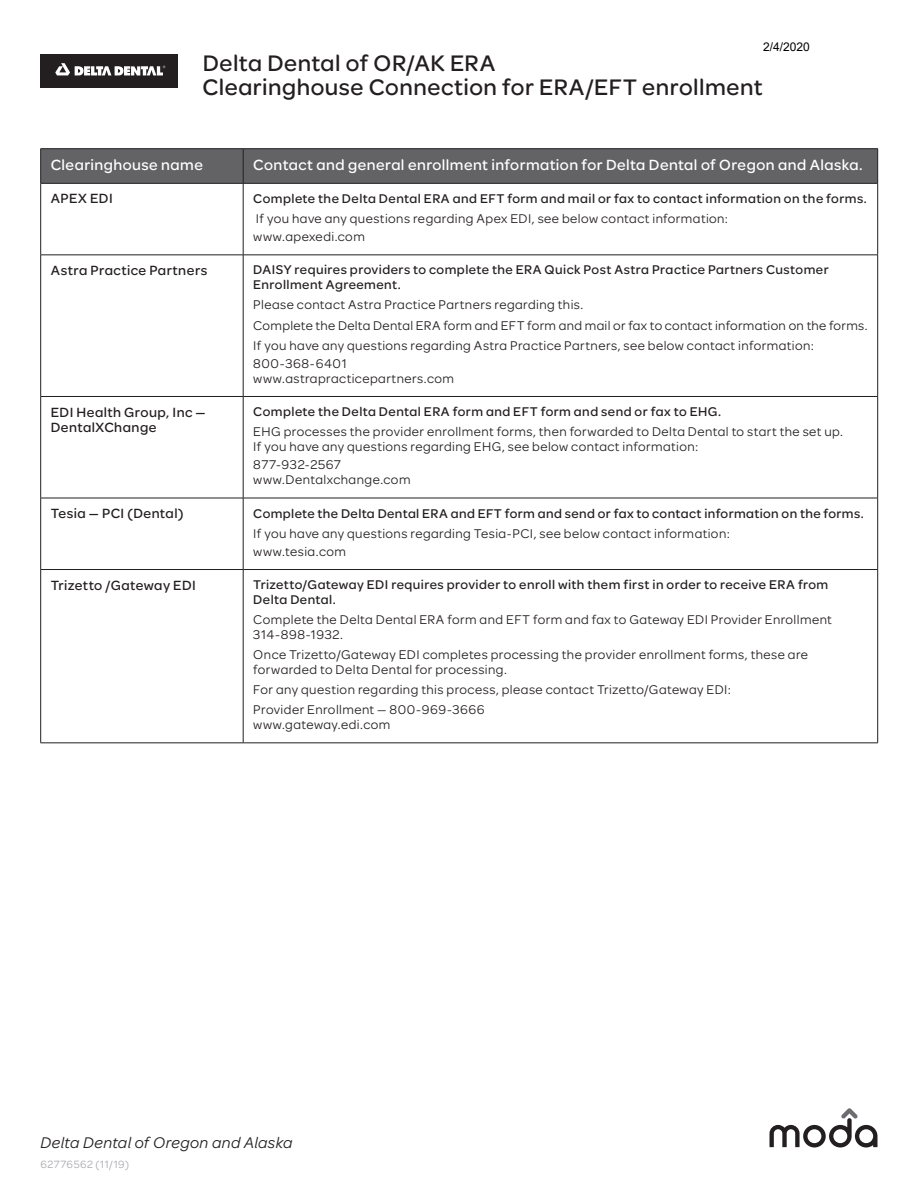
<style>
.page{position:relative;width:918px;height:1188px;background:#fff}
.page>*{position:absolute;margin:0;border:0;box-sizing:border-box;transform-origin:0 0}
.t1{font:500 24px/24px "Omnes Moda";letter-spacing:.02em;color:#231f20}
.t2{font:italic 16.5px "Omnes Moda";letter-spacing:.02em;color:#231f20}
.t3{font:500 15.75px "Omnes Moda";letter-spacing:.03em;color:#fff}
.t4{font:500 14.25px/15.8px "Omnes Moda";letter-spacing:.03em;color:#231f20}
.t5{font:13.5px/15px "Omnes Moda";letter-spacing:.03em;color:#231f20}
.t6{font:500 13.5px/15px "Omnes Moda";letter-spacing:.03em;color:#231f20}
.t7{font:12px "Arial";color:#000}
.t8{font:11.25px "Omnes Moda";letter-spacing:.045em;color:#a8a9ad}
</style>
<div class="page">
<svg style="left:770px;top:1108px;width:108px;height:40px"></svg>
<div style="left:40px;top:54px;width:138px;height:34px;background:#231f20"></div>
<svg style="left:55px;top:63px;width:110px;height:13px"></svg>
<div style="left:41px;top:149px;width:836px;height:34px;background:#636366"></div>
<hr style="left:243px;top:149px;width:1px;height:34px;background:#231f20">
<hr style="left:877px;top:149px;width:1px;height:34px;background:#231f20">
<hr style="left:243px;top:184px;width:1px;height:71px;background:#231f20">
<hr style="left:877px;top:184px;width:1px;height:71px;background:#231f20">
<hr style="left:243px;top:255px;width:1px;height:141px;background:#231f20">
<hr style="left:877px;top:255px;width:1px;height:141px;background:#231f20">
<hr style="left:243px;top:397px;width:1px;height:101px;background:#231f20">
<hr style="left:877px;top:397px;width:1px;height:101px;background:#231f20">
<hr style="left:243px;top:498px;width:1px;height:71px;background:#231f20">
<hr style="left:877px;top:498px;width:1px;height:71px;background:#231f20">
<hr style="left:243px;top:570px;width:1px;height:173px;background:#231f20">
<hr style="left:877px;top:570px;width:1px;height:173px;background:#231f20">
<hr style="left:40px;top:149px;width:1px;height:34px;background:#231f20">
<hr style="left:40px;top:184px;width:1px;height:71px;background:#231f20">
<hr style="left:40px;top:255px;width:1px;height:141px;background:#231f20">
<hr style="left:40px;top:397px;width:1px;height:101px;background:#231f20">
<hr style="left:40px;top:498px;width:1px;height:71px;background:#231f20">
<hr style="left:40px;top:570px;width:1px;height:173px;background:#231f20">
<hr style="left:40px;top:183px;width:203px;height:1px;background:#231f20">
<hr style="left:243px;top:183px;width:635px;height:1px;background:#231f20">
<hr style="left:40px;top:255px;width:203px;height:1px;background:#231f20">
<hr style="left:243px;top:255px;width:635px;height:1px;background:#231f20">
<hr style="left:40px;top:396px;width:203px;height:1px;background:#231f20">
<hr style="left:243px;top:396px;width:635px;height:1px;background:#231f20">
<hr style="left:40px;top:498px;width:203px;height:1px;background:#231f20">
<hr style="left:243px;top:498px;width:635px;height:1px;background:#231f20">
<hr style="left:40px;top:569px;width:203px;height:1px;background:#231f20">
<hr style="left:243px;top:569px;width:635px;height:1px;background:#231f20">
<hr style="left:40px;top:743px;width:203px;height:1px;background:#231f20">
<hr style="left:243px;top:743px;width:635px;height:1px;background:#231f20">
<hr style="left:40px;top:148px;width:203px;height:1px;background:#231f20">
<hr style="left:243px;top:148px;width:635px;height:1px;background:#231f20">
<p class="t7" style="left:763px;top:39px;width:48px">2/4/2020</p>
<h1 class="t1" style="left:202px;top:50px;width:562px">Delta Dental of OR/AK ERA<br>Clearinghouse Connection for ERA/EFT enrollment</h1>
<p class="t3" style="left:51px;top:154px;width:154px">Clearinghouse name</p>
<p class="t3" style="left:253px;top:154px;width:611px">Contact and general enrollment information for Delta Dental of Oregon and Alaska.</p>
<p class="t4" style="left:51px;top:190px;width:63px">APEX EDI</p>
<p class="t6" style="left:253px;top:190px;width:615px">Complete the Delta Dental ERA and EFT form and mail or fax to contact information on the forms.</p>
<p class="t5" style="left:253px;top:209px;width:476px;line-height:18.3px">If you have any questions regarding Apex EDI, see below contact information: www.apexedi.com</p>
<p class="t4" style="left:51px;top:262px;width:158px">Astra Practice Partners</p>
<p class="t6" style="left:253px;top:262px;width:577px">DAISY requires providers to complete the ERA Quick Post Astra Practice Partners Customer<br>Enrollment Agreement.</p>
<p class="t5" style="left:253px;top:294px;width:616px;line-height:20.1px">Please contact Astra Practice Partners regarding this.<br>Complete the Delta Dental ERA form and EFT form and mail or fax to contact information on the forms.<br>If you have any questions regarding Astra Practice Partners, see below contact information:</p>
<p class="t5" style="left:253px;top:355px;width:202px">800-368-6401 www.astrapracticepartners.com</p>
<p class="t4" style="left:51px;top:403px;width:156px">EDI Health Group, Inc —<br>DentalXChange</p>
<p class="t6" style="left:253px;top:403px;width:470px">Complete the Delta Dental ERA form and EFT form and send or fax to EHG.</p>
<p class="t5" style="left:253px;top:423px;width:591px">EHG processes the provider enrollment forms, then forwarded to Delta Dental to start the set up.<br>If you have any questions regarding EHG, see below contact information:</p>
<p class="t5" style="left:253px;top:457px;width:159px">877-932-2567 www.Dentalxchange.com</p>
<p class="t4" style="left:51px;top:505px;width:134px">Tesia — PCI (Dental)</p>
<p class="t6" style="left:253px;top:505px;width:612px">Complete the Delta Dental ERA and EFT form and send or fax to contact information on the forms.</p>
<p class="t5" style="left:253px;top:523px;width:478px;line-height:18.3px">If you have any questions regarding Tesia-PCI, see below contact information: www.tesia.com</p>
<p class="t4" style="left:51px;top:576px;width:147px">Trizetto /Gateway EDI</p>
<p class="t6" style="left:253px;top:576px;width:577px">Trizetto/Gateway EDI requires provider to enroll with them first in order to receive ERA from<br>Delta Dental.</p>
<p class="t5" style="left:253px;top:611px;width:580px">Complete the Delta Dental ERA form and EFT form and fax to Gateway EDI Provider Enrollment<br>314-898-1932.</p>
<p class="t5" style="left:253px;top:646px;width:556px">Once Trizetto/Gateway EDI completes processing the provider enrollment forms, these are forwarded to Delta Dental for processing.</p>
<p class="t5" style="left:253px;top:679px;width:479px;line-height:20.1px">For any question regarding this process, please contact Trizetto/Gateway EDI:<br>Provider Enrollment — 800-969-3666</p>
<p class="t5" style="left:253px;top:717px;width:139px">www.gateway.edi.com</p>
<p class="t2" style="left:40px;top:1131px;width:254px">Delta Dental of Oregon and Alaska</p>
<p class="t8" style="left:40px;top:1156px;width:90px">62776562 (11/19)</p>
</div>
